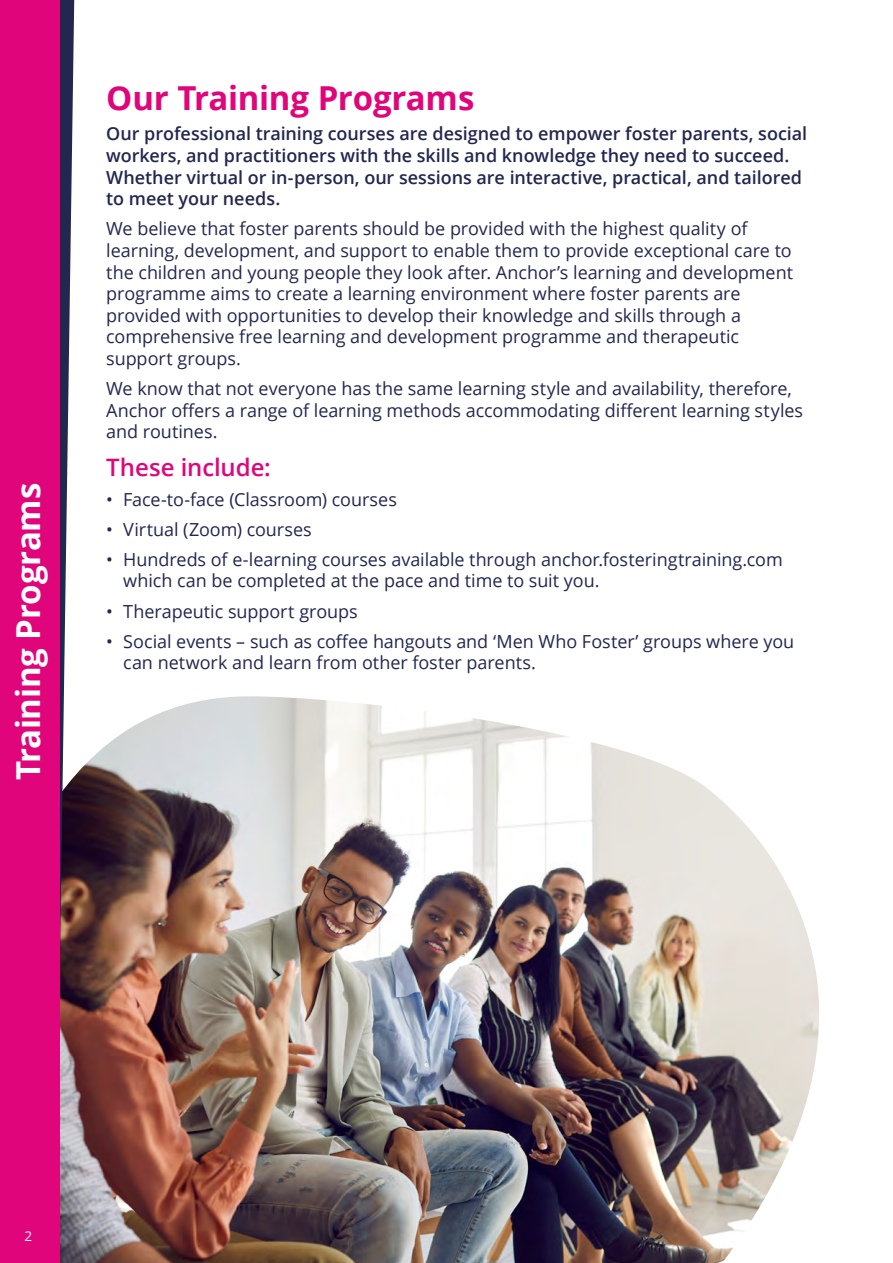
<style>
.page{position:relative;width:893px;height:1263px;background:#fff}
.page>*{position:absolute;margin:0;border:0;box-sizing:border-box;transform-origin:0 0}
.t1{font:700 33px "Open Sans";letter-spacing:-.01em;color:#e0057b}
.t2{font:700 33px "Open Sans";letter-spacing:-.01em;color:#fff}
.t3{font:600 24px "Open Sans";letter-spacing:-.005em;color:#e0057b}
.t4{font:18px/21.6px "Open Sans";letter-spacing:-.005em;color:#22274f}
.t5{font:600 18px/21.6px "Open Sans";color:#22274f}
.t6{font:13.5px "Open Sans";color:#fff}
</style>
<div class="page">
<img style="left:74px;top:696px;width:745px;height:567px">
<svg style="left:60px;top:0;width:14px;height:1263px"></svg>
<div style="left:0;top:0;width:60px;height:1263px;background:#e0057b"></div>
<h1 class="t2" style="left:5px;top:780px;width:298px;rotate:-90deg">Training Programs</h1>
<h1 class="t1" style="left:106px;top:75px;width:370px">Our Training Programs</h1>
<p class="t5" style="left:106px;top:123px;width:702px">Our professional training courses are designed to empower foster parents, social workers, and practitioners with the skills and knowledge they need to succeed.<br>Whether virtual or in-person, our sessions are interactive, practical, and tailored to meet your needs.</p>
<p class="t4" style="left:106px;top:217px;width:688px">We believe that foster parents should be provided with the highest quality of learning, development, and support to enable them to provide exceptional care to the children and young people they look after. Anchor’s learning and development programme aims to create a learning environment where foster parents are provided with opportunities to develop their knowledge and skills through a comprehensive free learning and development programme and therapeutic support groups.</p>
<p class="t4" style="left:106px;top:377px;width:698px">We know that not everyone has the same learning style and availability, therefore,<br>Anchor offers a range of learning methods accommodating different learning styles and routines.</p>
<h2 class="t3" style="left:106px;top:450px;width:166px">These include:</h2>
<p class="t4" style="left:106px;top:488px;width:292px">• Face-to-face (Classroom) courses</p>
<p class="t4" style="left:106px;top:518px;width:207px">• Virtual (Zoom) courses</p>
<p class="t4" style="left:123px;top:548px;width:661px;text-indent:-17px">• Hundreds of e-learning courses available through anchor.fosteringtraining.com which can be completed at the pace and time to suit you.</p>
<p class="t4" style="left:106px;top:600px;width:253px">• Therapeutic support groups</p>
<p class="t4" style="left:123px;top:630px;width:672px;text-indent:-17px">• Social events – such as coffee hangouts and ‘Men Who Foster’ groups where you can network and learn from other foster parents.</p>
<p class="t6" style="left:24px;top:1226px;width:9px">2</p>
</div>
